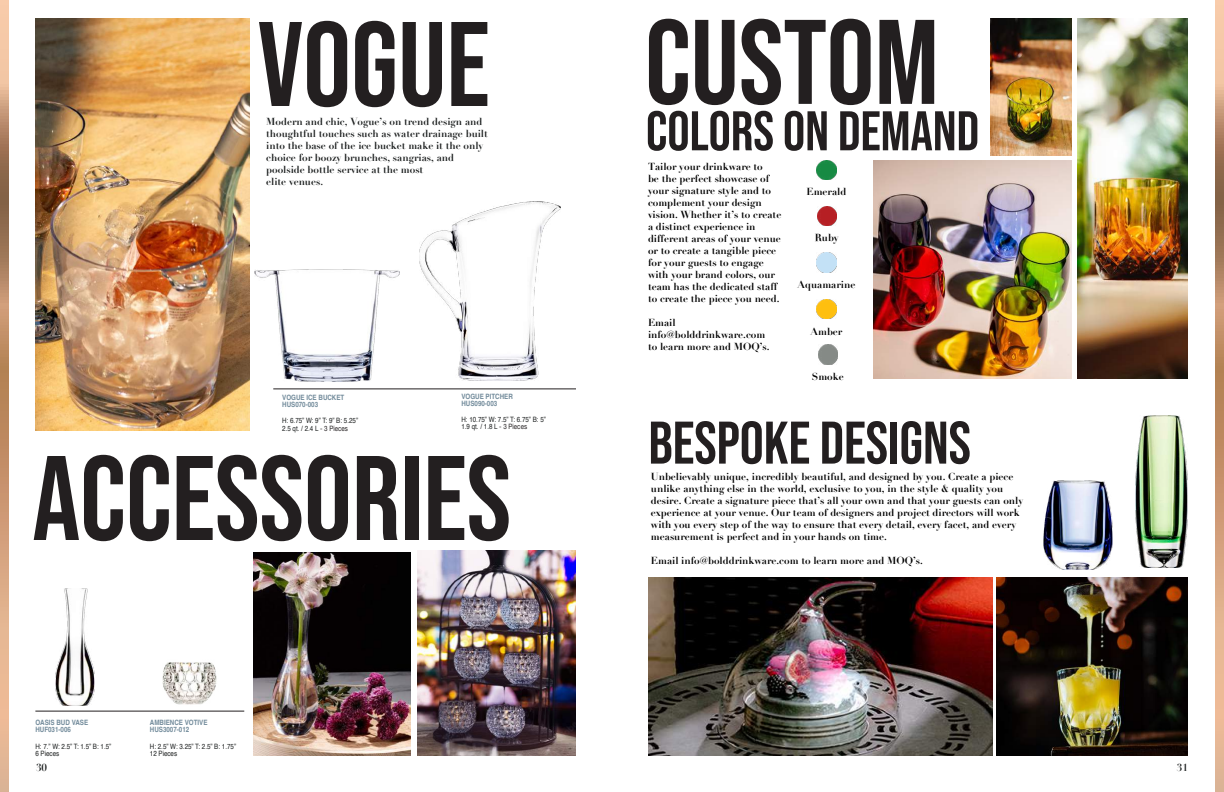
<style>
.page{position:relative;width:1224px;height:792px;background:#fff}
.page>*{position:absolute;margin:0;border:0;box-sizing:border-box;transform-origin:0 0}
.t1{font:700 120px "Bebas Neue Pro";color:#231f20}
.t2{font:700 60px "Bebas Neue Pro";color:#231f20}
.t3{font:700 55.7px "Bebas Neue Pro";color:#231f20}
.t4{font:700 10px/12px "Didot";color:#010000}
.t5{font:700 10px/12px "Didot";color:#1c1f1f}
.t6{font:7.3px/7.3px "Helvetica";color:#1c1f1f;scale:.85 1}
.t7{font:700 7.3px/7.3px "Helvetica";color:#728b9b;scale:.85 1}
.s1{font-family:"Helvetica Neue";color:#231f20}
</style>
<div class="page">
<img style="left:1078px;top:18px;width:110px;height:360px">
<img style="left:991px;top:18px;width:80px;height:138px">
<img style="left:997px;top:577px;width:191px;height:179px">
<img style="left:649px;top:577px;width:343px;height:179px">
<img style="left:35px;top:18px;width:214px;height:413px">
<hr style="left:273px;top:389px;width:303px;height:1px;background:#231f20">
<img style="left:253px;top:552px;width:157px;height:204px">
<img style="left:255px;top:269px;width:144px;height:112px">
<img style="left:56px;top:588px;width:39px;height:117px">
<hr style="left:35px;top:711px;width:209px;height:1px;background:#231f20">
<img style="left:1043px;top:480px;width:70px;height:89px">
<img style="left:419px;top:201px;width:142px;height:179px">
<img style="left:1136px;top:415px;width:51px;height:153px">
<svg style="left:0;top:0;width:9px;height:792px;background:#ca9b78"></svg>
<svg style="left:1216px;top:0;width:8px;height:792px;background:#ca9b78"></svg>
<img style="left:817px;top:206px;width:19px;height:19px">
<img style="left:817px;top:160px;width:19px;height:20px">
<img style="left:162px;top:662px;width:55px;height:43px">
<img style="left:418px;top:550px;width:158px;height:206px">
<img style="left:874px;top:160px;width:197px;height:218px">
<img style="left:817px;top:253px;width:19px;height:19px">
<img style="left:817px;top:299px;width:19px;height:20px">
<img style="left:818px;top:345px;width:20px;height:19px">
<h1 class="t1" style="left:258px;top:-4px;width:233px">VOGUE</h1>
<p class="t5" style="left:266px;top:116px;width:223px">Modern and chic, Vogue’s on trend design and thoughtful touches such as water drainage built into the base of the ice bucket make it the only choice for boozy brunches, sangrias, and poolside bottle service at the most<br>elite venues.</p>
<p class="t7" style="left:461px;top:393px;width:62px">VOGUE PITCHER<br>HUS090-003</p>
<p class="t6" style="left:461px;top:416px;width:101px">H: 10.75” W: 7.5” T: 6.75” B: 5”<br>1.9 qt. / 1.8 L <span class="s1">- 3 Pieces</span></p>
<h1 class="t1" style="left:32px;top:430px;width:480px">ACCESSORIES</h1>
<p class="t7" style="left:282px;top:394px;width:75px">VOGUE ICE BUCKET<br>HUS070-003</p>
<p class="t6" style="left:282px;top:417px;width:91px">H: 6.75” W: 9” T: 9” B: 5.25”<br>2.5 qt. / 2.4 L <span class="s1">- 3 Pieces</span></p>
<p class="t7" style="left:35px;top:720px;width:64px">OASIS BUD VASE<br>HUF031-006</p>
<p class="t6" style="left:35px;top:743px;width:91px">H: 7.” W: 2.5” T: 1.5” B: 1.5”<br>6 Pieces</p>
<p class="t7" style="left:150px;top:720px;width:69px">AMBIENCE VOTIVE<br>HUS3007-012</p>
<p class="t6" style="left:150px;top:743px;width:103px">H: 2.5” W: 3.25” T: 2.5” B: 1.75”<br>12 Pieces</p>
<h1 class="t1" style="left:645px;top:-6px;width:296px">CUSTOM</h1>
<h3 class="t3" style="left:646px;top:99px;width:335px">COLORS ON DEMAND</h3>
<p class="t4" style="left:648px;top:161px;width:135px">Tailor your drinkware to<br>be the perfect showcase of your signature style and to complement your design vision. Whether it’s to create a distinct experience in different areas of your venue or to create a tangible piece for your guests to engage with your brand colors, our team has the dedicated staff to create the piece you need.</p>
<p class="t4" style="left:648px;top:317px;width:123px">Email info@bolddrinkware.com to learn more and MOQ’s.</p>
<p class="t4" style="left:807px;top:186px;width:41px">Emerald</p>
<p class="t4" style="left:815px;top:232px;width:26px">Ruby</p>
<p class="t4" style="left:798px;top:279px;width:59px">Aquamarine</p>
<p class="t4" style="left:811px;top:325px;width:33px">Amber</p>
<p class="t4" style="left:812px;top:371px;width:33px">Smoke</p>
<h2 class="t2" style="left:648px;top:408px;width:324px">BESPOKE DESIGNS</h2>
<p class="t4" style="left:651px;top:470px;width:374px">Unbelievably unique, incredibly beautiful, and designed by you. Create a piece unlike anything else in the world, exclusive to you, in the style &amp; quality you desire. Create a signature piece that’s all your own and that your guests can only experience at your venue. Our team of designers and project directors will work with you every step of the way to ensure that every detail, every facet, and every measurement is perfect and in your hands on time.</p>
<p class="t4" style="left:651px;top:554px;width:273px">Email info@bolddrinkware.com to learn more and MOQ’s.</p>
<p class="t5" style="left:36px;top:762px;width:13px">30</p>
<p class="t5" style="left:1177px;top:762px;width:13px">31</p>
</div>
